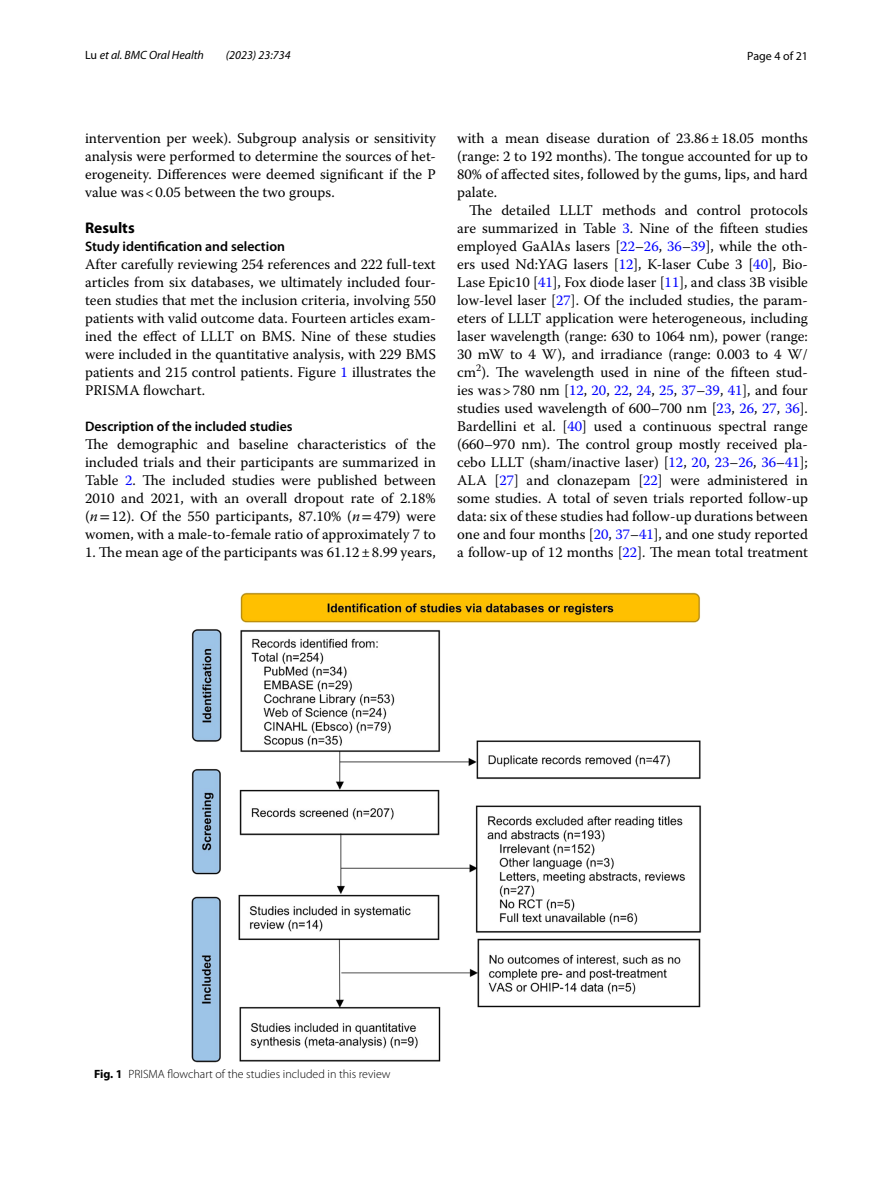
<style>
.page{position:relative;width:893px;height:1187px;background:#fff}
.page>*{position:absolute;margin:0;border:0;box-sizing:border-box;transform-origin:0 0}
.t1{font:700 15.45px "Myriad Pro";color:#000}
.t2{font:14.7px/18px "Warnock Pro";color:#000;text-align:justify}
.t3{font:600 13.8px "Myriad Pro";color:#000}
.t4{font:300 12px "Myriad Pro";color:#000}
.t5{font:italic 12px "Myriad Pro";color:#000}
.t6{font:12px "Myriad Pro";color:#000}
.s1{font-style:normal}
.s2{color:#00f}
.s3{font-style:italic}
.s4{font-family:"STIX"}
.s5{font-weight:700}
</style>
<div class="page">
<img style="left:191px;top:592px;width:511px;height:470px">
<p class="t5" style="left:85px;top:48px;width:121px"><span class="s1">Lu</span> et al. BMC Oral Health</p>
<p class="t5" style="left:226px;top:48px;width:66px">(2023) 23:734</p>
<p class="t6" style="left:747px;top:48px;width:62px">Page 4 of 21</p>
<p class="t2" style="left:85px;top:128px;width:352px">intervention per week). Subgroup analysis or sensitivity analysis were performed to determine the sources of het&shy;erogeneity. Differences were deemed significant if the P value was&lt;0.05 between the two groups.</p>
<p class="t1" style="left:85px;top:217px;width:51px">Results</p>
<p class="t3" style="left:85px;top:237px;width:201px">Study identification and selection</p>
<p class="t2" style="left:85px;top:254px;width:352px">After carefully reviewing 254 references and 222 full-text articles from six databases, we ultimately included four&shy;teen studies that met the inclusion criteria, involving 550 patients with valid outcome data. Fourteen articles exam&shy;ined the effect of LLLT on BMS. Nine of these studies were included in the quantitative analysis, with 229 BMS patients and 215 control patients. Figure <span class="s2">1</span> illustrates the PRISMA flowchart.</p>
<p class="t3" style="left:85px;top:417px;width:209px">Description of the included studies</p>
<p class="t2" style="left:85px;top:434px;width:352px">The demographic and baseline characteristics of the included trials and their participants are summarized in Table <span class="s2">2</span>. The included studies were published between 2010 and 2021, with an overall dropout rate of 2.18% (<span class="s3">n</span><span class="s4">=</span>12). Of the 550 participants, 87.10% (<span class="s3">n</span><span class="s4">=</span>479) were women, with a male-to-female ratio of approximately 7 to</p>
<p class="t2" style="left:85px;top:542px;width:352px">1. The mean age of the participants was 61.12±8.99 years,</p>
<p class="t2" style="left:457px;top:128px;width:352px">with a mean disease duration of 23.86±18.05 months (range: 2 to 192 months). The tongue accounted for up to 80% of affected sites, followed by the gums, lips, and hard palate.</p>
<p class="t2" style="left:457px;top:200px;width:352px;text-indent:12px">The detailed LLLT methods and control protocols are summarized in Table <span class="s2">3</span>. Nine of the fifteen studies employed GaAlAs lasers [<span class="s2">22</span>–<span class="s2">26</span>, <span class="s2">36</span>–<span class="s2">39</span>], while the oth&shy;ers used Nd:YAG lasers [<span class="s2">12</span>], K-laser Cube 3 [<span class="s2">40</span>], Bio-Lase Epic10 [<span class="s2">41</span>], Fox diode laser [<span class="s2">11</span>], and class 3B visible low-level laser [<span class="s2">27</span>]. Of the included studies, the param&shy;eters of LLLT application were heterogeneous, including laser wavelength (range: 630 to 1064 nm), power (range:<br>30 mW to 4 W), and irradiance (range: 0.003 to 4 W/ cm<sup>2</sup>). The wavelength used in nine of the fifteen stud&shy;ies was&gt;780 nm [<span class="s2">12</span>, <span class="s2">20</span>, <span class="s2">22</span>, <span class="s2">24</span>, <span class="s2">25</span>, <span class="s2">37</span>–<span class="s2">39</span>, <span class="s2">41</span>], and four studies used wavelength of 600–700 nm [<span class="s2">23</span>, <span class="s2">26</span>, <span class="s2">27</span>, <span class="s2">36</span>].<br>Bardellini et al. [<span class="s2">40</span>] used a continuous spectral range (660–970 nm). The control group mostly received pla&shy;cebo LLLT (sham/inactive laser) [<span class="s2">12</span>, <span class="s2">20</span>, <span class="s2">23</span>–<span class="s2">26</span>, <span class="s2">36</span>–<span class="s2">41</span>]; ALA [<span class="s2">27</span>] and clonazepam [<span class="s2">22</span>] were administered in some studies. A total of seven trials reported follow-up data: six of these studies had follow-up durations between one and four months [<span class="s2">20</span>, <span class="s2">37</span>–<span class="s2">41</span>], and one study reported a follow-up of 12 months [<span class="s2">22</span>]. The mean total treatment</p>
<p class="t4" style="left:94px;top:1067px;width:298px"><span class="s5">Fig. 1</span> PRISMA flowchart of the studies included in this review</p>
</div>
